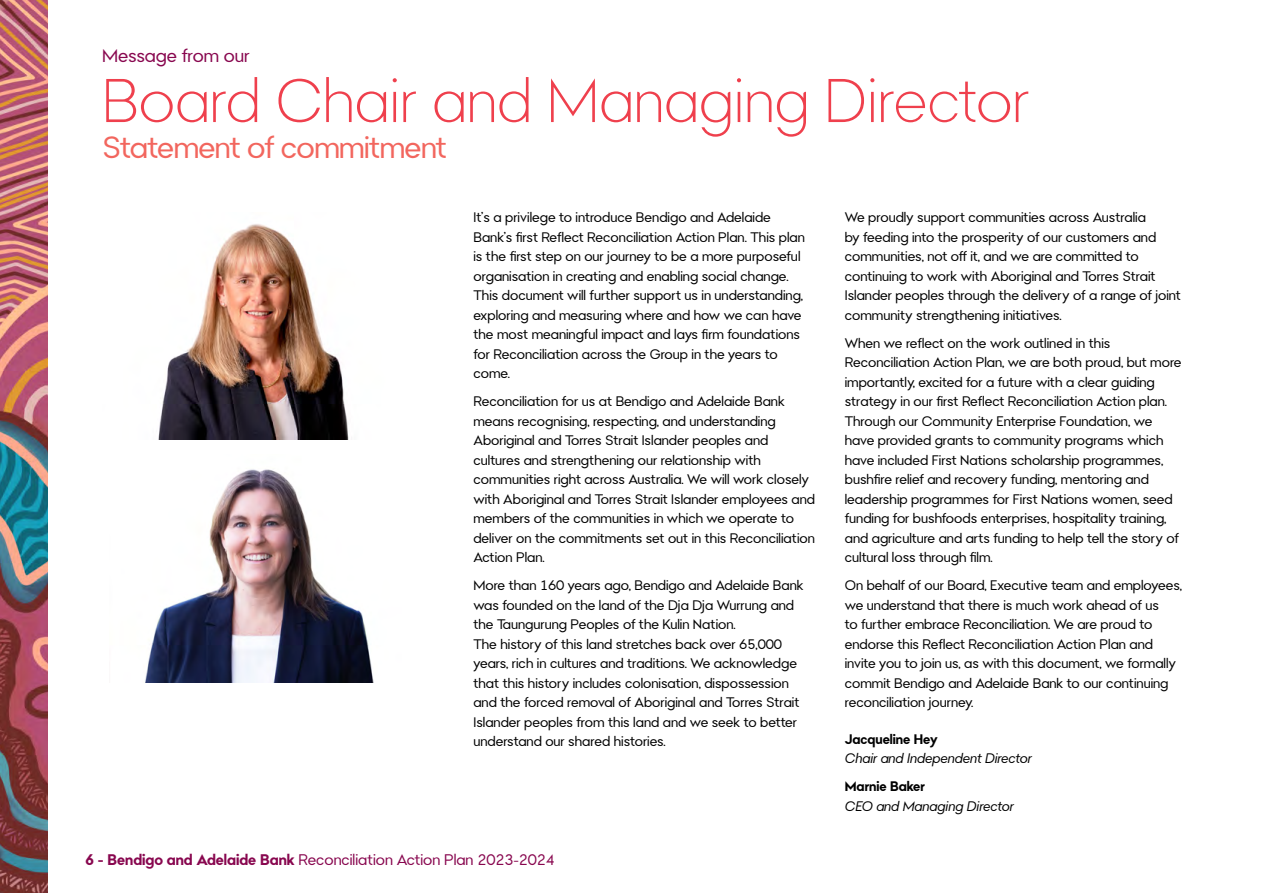
<style>
.page{position:relative;width:1263px;height:893px;background:#fff}
.page>*{position:absolute;margin:0;border:0;box-sizing:border-box;transform-origin:0 0}
.t1{font:300 60px "Bendigo Sans";color:#ef404d}
.t2{font:30px "Bendigo Sans";letter-spacing:-.02em;color:#f2665e}
.t3{font:18px "Bendigo Sans";color:#88074f}
.t4{font:15px "Bendigo Sans";color:#88074f}
.Body{font:13.5px/19.5px "Bendigo Sans";color:#000}
.Body-2{font:italic 13.5px/19.5px "Bendigo Sans";color:#000}
.s1{font-weight:700}
.s2{font-weight:700;font-style:normal}
</style>
<div class="page">
<img style="left:158px;top:224px;width:191px;height:216px">
<img style="left:145px;top:469px;width:229px;height:214px">
<img style="left:0;top:0;width:48px;height:893px">
<h3 class="t3" style="left:102px;top:44px;width:149px">Message from our</h3>
<h1 class="t1" style="left:102px;top:66px;width:929px">Board Chair and Managing Director</h1>
<h2 class="t2" style="left:102px;top:129px;width:346px">Statement of commitment</h2>
<p class="Body" style="left:473px;top:208px;width:333px">It’s a privilege to introduce Bendigo and Adelaide Bank’s first Reflect Reconciliation Action Plan. This plan is the first step on our journey to be a more purposeful organisation in creating and enabling social change.<br>This document will further support us in understanding, exploring and measuring where and how we can have the most meaningful impact and lays firm foundations for Reconciliation across the Group in the years to come.</p>
<p class="Body" style="left:473px;top:392px;width:343px">Reconciliation for us at Bendigo and Adelaide Bank means recognising, respecting, and understanding Aboriginal and Torres Strait Islander peoples and cultures and strengthening our relationship with communities right across Australia. We will work closely with Aboriginal and Torres Strait Islander employees and members of the communities in which we operate to deliver on the commitments set out in this Reconciliation Action Plan.</p>
<p class="Body" style="left:473px;top:576px;width:332px">More than 160 years ago, Bendigo and Adelaide Bank was founded on the land of the Dja Dja Wurrung and the Taungurung Peoples of the Kulin Nation.<br>The history of this land stretches back over 65,000 years, rich in cultures and traditions. We acknowledge that this history includes colonisation, dispossession and the forced removal of Aboriginal and Torres Strait Islander peoples from this land and we seek to better understand our shared histories.</p>
<p class="t4" style="left:85px;top:851px;width:471px"><span class="s1">6 - Bendigo and Adelaide Bank</span> Reconciliation Action Plan 2023-2024</p>
<p class="Body" style="left:845px;top:208px;width:337px">We proudly support communities across Australia<br>by feeding into the prosperity of our customers and communities, not off it, and we are committed to continuing to work with Aboriginal and Torres Strait Islander peoples through the delivery of a range of joint community strengthening initiatives.</p>
<p class="Body" style="left:845px;top:333px;width:338px">When we reflect on the work outlined in this Reconciliation Action Plan, we are both proud, but more importantly, excited for a future with a clear guiding strategy in our first Reflect Reconciliation Action plan.<br>Through our Community Enterprise Foundation, we have provided grants to community programs which have included First Nations scholarship programmes, bushfire relief and recovery funding, mentoring and leadership programmes for First Nations women, seed funding for bushfoods enterprises, hospitality training, and agriculture and arts funding to help tell the story of cultural loss through film.</p>
<p class="Body" style="left:845px;top:576px;width:339px">On behalf of our Board, Executive team and employees, we understand that there is much work ahead of us<br>to further embrace Reconciliation. We are proud to endorse this Reflect Reconciliation Action Plan and invite you to join us, as with this document, we formally commit Bendigo and Adelaide Bank to our continuing reconciliation journey.</p>
<p class="Body-2" style="left:845px;top:729px;width:189px"><span class="s2">Jacqueline Hey<br></span>Chair and Independent Director</p>
<p class="Body-2" style="left:845px;top:777px;width:170px"><span class="s2">Marnie Baker<br></span>CEO and Managing Director</p>
</div>
